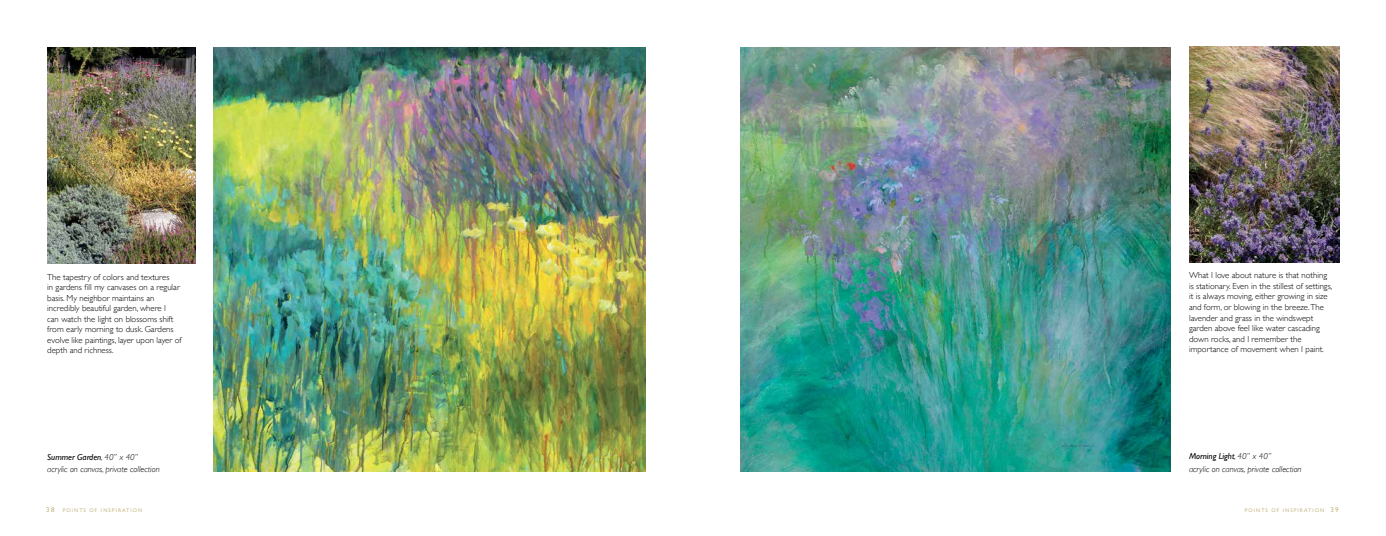
<style>
.page{position:relative;width:1386px;height:536px;background:#fff}
.page>*{position:absolute;margin:0;border:0;box-sizing:border-box;transform-origin:0 0}
.t1{font:300 8.75px/10.5px "Gill Sans";color:#000}
.t2{font:italic 300 8.75px/12.2px "Gill Sans";color:#000}
.t3{font:5.25px "Gill Sans";letter-spacing:.2em;color:#c8b783}
.s1{font-weight:400}
.s2{font-size:7px}
</style>
<div class="page">
<img style="left:740px;top:47px;width:431px;height:424px">
<img style="left:214px;top:47px;width:432px;height:424px">
<img style="left:1189px;top:47px;width:150px;height:216px">
<img style="left:47px;top:47px;width:148px;height:216px">
<p class="t1" style="left:47px;top:271px;width:136px">The tapestry of colors and textures<br>in gardens fill my canvases on a regular basis. My neighbor maintains an incredibly beautiful garden, where I<br>can watch the light on blossoms shift from early morning to dusk. Gardens evolve like paintings, layer upon layer of depth and richness.</p>
<p class="t2" style="left:47px;top:451px;width:114px"><span class="s1">Summer Garden</span>, 40” x 40” acrylic on canvas, private collection</p>
<p class="t1" style="left:1189px;top:270px;width:145px">What I love about nature is that nothing is stationary. Even in the stillest of settings, it is always moving, either growing in size and form, or blowing in the breeze.The lavender and grass in the windswept garden above feel like water cascading down rocks, and I remember the importance of movement when I paint.</p>
<p class="t2" style="left:1189px;top:450px;width:114px"><span class="s1">Morning Light</span>, 40” x 40”<br>acrylic on canvas, private collection</p>
<p class="t3" style="left:46px;top:507px;width:98px"><span class="s2">38</span> POINTS OF INSPIRATION</p>
<p class="t3" style="left:1245px;top:507px;width:96px">POINTS OF INSPIRATION <span class="s2">39</span></p>
</div>
